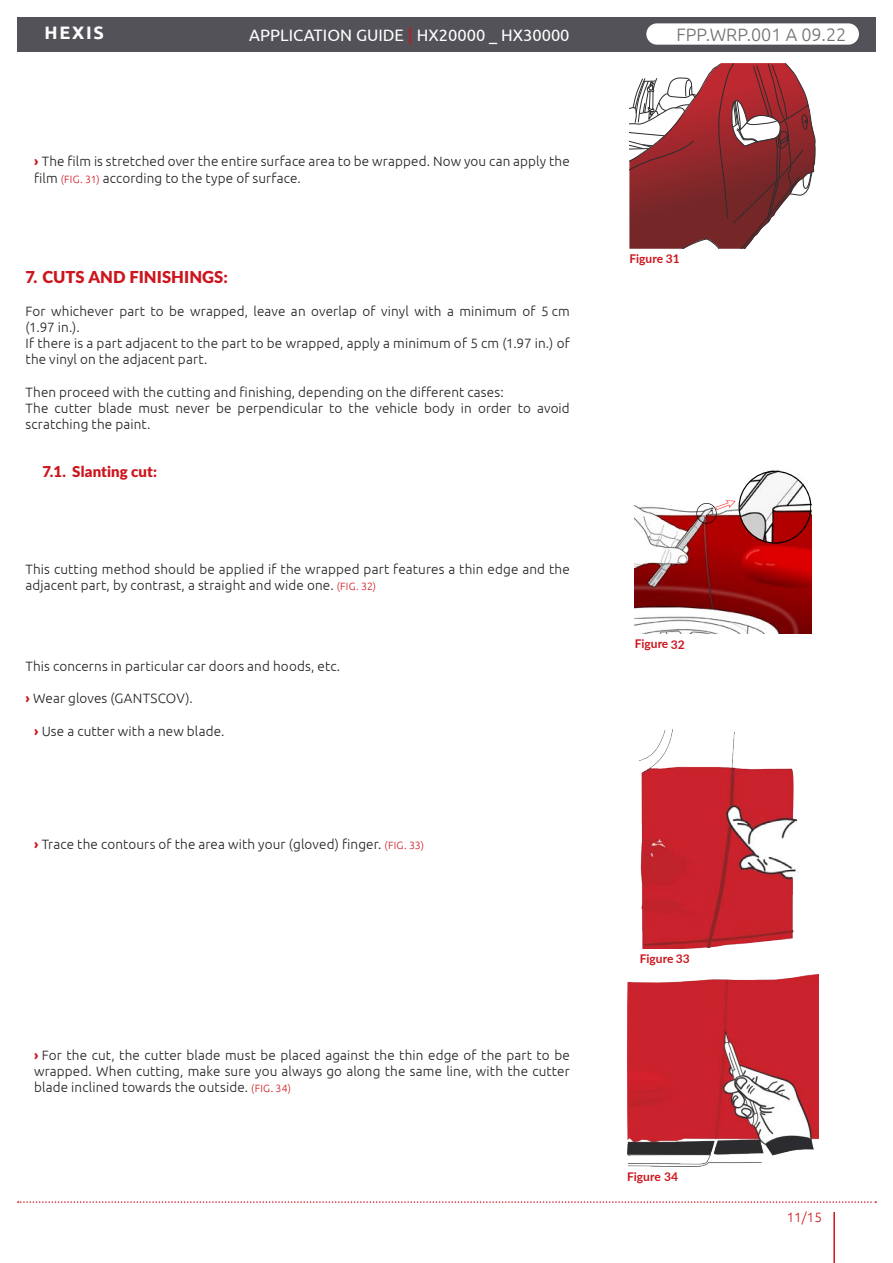
<style>
.page{position:relative;width:893px;height:1263px;background:#fff}
.page>*{position:absolute;margin:0;border:0;box-sizing:border-box;transform-origin:0 0}
.t1{font:300 18px "Ubuntu";color:#6f7073}
.t2{font:700 18px "Ubuntu";letter-spacing:.1em;color:#fff}
.t3{font:16.5px "Ubuntu";color:#fff}
.t4{font:900 16.5px "Lato";letter-spacing:.005em;color:#cd151d}
.t5{font:900 15px "Lato";letter-spacing:.005em;color:#cd151d}
.t6{font:300 13.5px/16.2px "Ubuntu";letter-spacing:.01em;color:#231f20}
.t7{font:300 13.5px "Ubuntu";color:#cd151d}
.légende{font:700 12px "Lato";color:#cd151d}
.s1{font-size:18px;color:#cd151d}
.s2{font-weight:700;color:#cd151d}
.s3{font-size:10.5px;color:#cd151d}
</style>
<div class="page">
<svg style="left:18px;top:1201px;width:858px;height:2px"></svg>
<hr style="left:833px;top:1212px;width:2px;height:51px;background:#cd151d">
<div style="left:17px;top:17px;width:859px;height:34px;background:#545259"></div>
<svg style="left:629px;top:63px;width:187px;height:186px"></svg>
<img style="left:635px;top:470px;width:176px;height:164px">
<img style="left:696px;top:503px;width:21px;height:21px">
<img style="left:738px;top:471px;width:73px;height:73px">
<img style="left:715px;top:500px;width:20px;height:10px">
<img style="left:640px;top:729px;width:158px;height:220px">
<img style="left:627px;top:974px;width:192px;height:192px">
<div style="left:646px;top:23px;width:213px;height:22px;background:#fff;border-radius:11px"></div>
<h1 class="t2" style="left:44px;top:22px;width:61px">HEXIS</h1>
<p class="t3" style="left:249px;top:25px;width:322px">APPLICATION GUIDE <span class="s1">|</span> HX20000 _ HX30000</p>
<h1 class="t1" style="left:677px;top:24px;width:171px">FPP.WRP.001 A 09.22</h1>
<p class="t6" style="left:34px;top:153px;width:537px"><span class="s2">›</span> The film is stretched over the entire surface area to be wrapped. Now you can apply the film <span class="s3">(FIG. 31)</span> according to the type of surface.</p>
<p class="t4" style="left:26px;top:265px;width:204px">7. CUTS AND FINISHINGS:</p>
<p class="t6" style="left:26px;top:303px;width:546px">For whichever part to be wrapped, leave an overlap of vinyl with a minimum of 5 cm (1.97 in.).</p>
<p class="t6" style="left:26px;top:335px;width:546px">If there is a part adjacent to the part to be wrapped, apply a minimum of 5 cm (1.97 in.) of the vinyl on the adjacent part.</p>
<p class="t6" style="left:26px;top:384px;width:480px">Then proceed with the cutting and finishing, depending on the different cases:</p>
<p class="t6" style="left:26px;top:400px;width:546px">The cutter blade must never be perpendicular to the vehicle body in order to avoid scratching the paint.</p>
<p class="t5" style="left:43px;top:460px;width:116px">7.1. Slanting cut:</p>
<p class="t6" style="left:26px;top:561px;width:546px">This cutting method should be applied if the wrapped part features a thin edge and the adjacent part, by contrast, a straight and wide one. <span class="s3">(FIG. 32)</span></p>
<p class="t6" style="left:26px;top:658px;width:316px">This concerns in particular car doors and hoods, etc.</p>
<p class="t6" style="left:26px;top:690px;width:169px"><span class="s2">›</span> Wear gloves (GANTSCOV).</p>
<p class="t6" style="left:34px;top:723px;width:192px"><span class="s2">›</span> Use a cutter with a new blade.</p>
<p class="t6" style="left:34px;top:836px;width:391px"><span class="s2">›</span> Trace the contours of the area with your (gloved) finger. <span class="s3">(FIG. 33)</span></p>
<p class="t6" style="left:34px;top:1047px;width:537px;text-align:justify"><span class="s2">›</span> For the cut, the cutter blade must be placed against the thin edge of the part to be wrapped. When cutting, make sure you always go along the same line, with the cutter blade inclined towards the outside. <span class="s3">(FIG. 34)</span></p>
<p class="légende" style="left:629px;top:249px;width:52px">Figure 31</p>
<p class="légende" style="left:635px;top:635px;width:35px">Figure</p>
<p class="légende" style="left:671px;top:636px;width:15px">32</p>
<p class="légende" style="left:640px;top:949px;width:51px">Figure 33</p>
<p class="légende" style="left:627px;top:1168px;width:52px">Figure 34</p>
<p class="t7" style="left:787px;top:1209px;width:37px">11/15</p>
</div>
